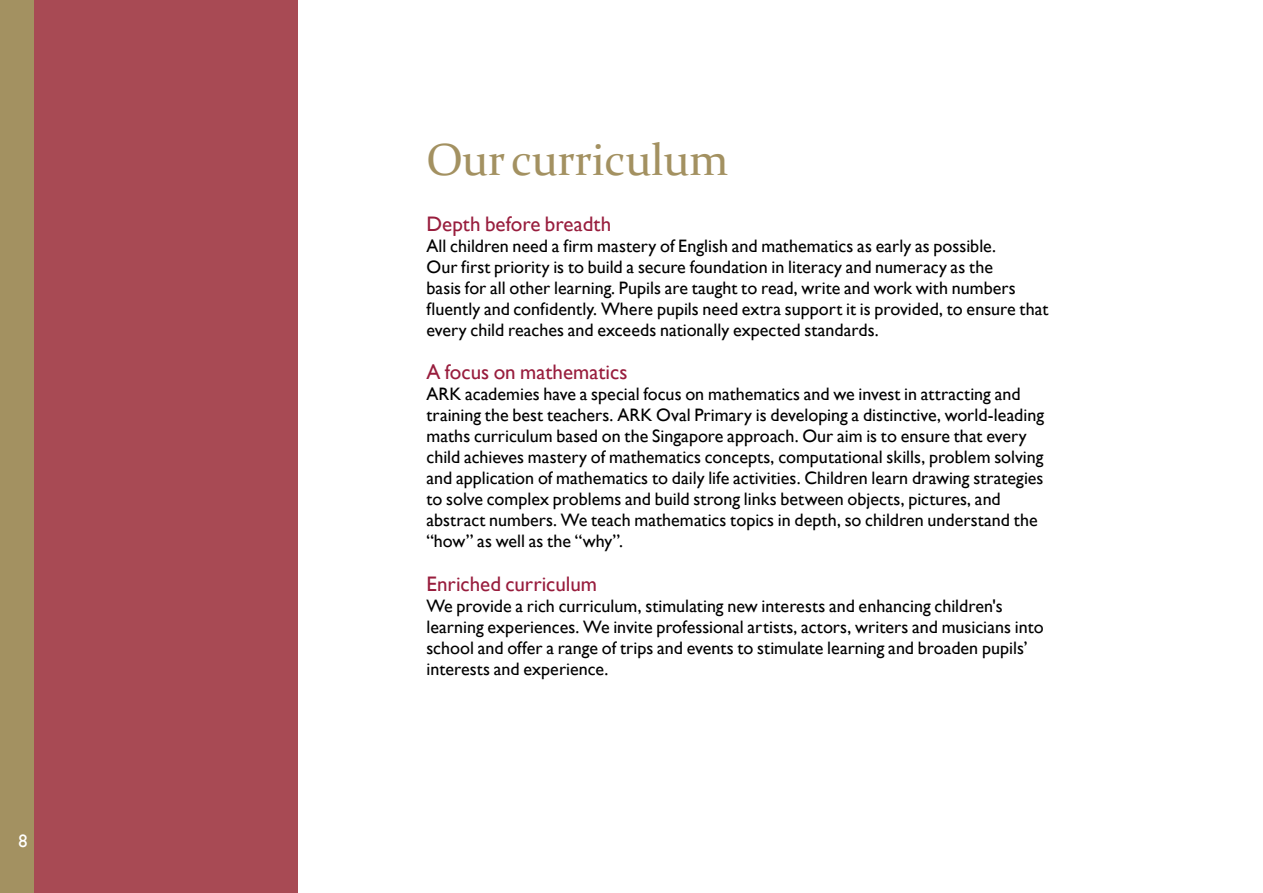
<style>
.page{position:relative;width:1263px;height:893px;background:#fff}
.page>*{position:absolute;margin:0;border:0;box-sizing:border-box;transform-origin:0 0}
.t1{font:45px "Constantia";color:#a39161}
.t2{font:21px "Gill Sans";color:#981d3d}
.t3{font:18px/21px "Gill Sans";color:#000}
.t4{font:18px "Gill Sans";color:#fff}
</style>
<div class="page">
<div style="left:0;top:0;width:34px;height:893px;background:#a39161"></div>
<div style="left:34px;top:0;width:264px;height:893px;background:#a84a54"></div>
<p class="t4" style="left:19px;top:830px;width:10px">8</p>
<h1 class="t1" style="left:426px;top:129px;width:304px">Our curriculum</h1>
<p class="t2" style="left:426px;top:212px;width:186px">Depth before breadth</p>
<p class="t3" style="left:426px;top:235px;width:623px">All children need a firm mastery of English and mathematics as early as possible.<br>Our first priority is to build a secure foundation in literacy and numeracy as the<br>basis for all other learning. Pupils are taught to read, write and work with numbers fluently and confidently. Where pupils need extra support it is provided, to ensure that every child reaches and exceeds nationally expected standards.</p>
<p class="t2" style="left:426px;top:360px;width:202px">A focus on mathematics</p>
<p class="t3" style="left:426px;top:384px;width:619px">ARK academies have a special focus on mathematics and we invest in attracting and training the best teachers. ARK Oval Primary is developing a distinctive, world-leading maths curriculum based on the Singapore approach. Our aim is to ensure that every child achieves mastery of mathematics concepts, computational skills, problem solving and application of mathematics to daily life activities. Children learn drawing strategies to solve complex problems and build strong links between objects, pictures, and abstract numbers. We teach mathematics topics in depth, so children understand the “how” as well as the “why”.</p>
<p class="t2" style="left:426px;top:571px;width:172px">Enriched curriculum</p>
<p class="t3" style="left:426px;top:595px;width:619px">We provide a rich curriculum, stimulating new interests and enhancing children's learning experiences. We invite professional artists, actors, writers and musicians into school and offer a range of trips and events to stimulate learning and broaden pupils’ interests and experience.</p>
</div>
